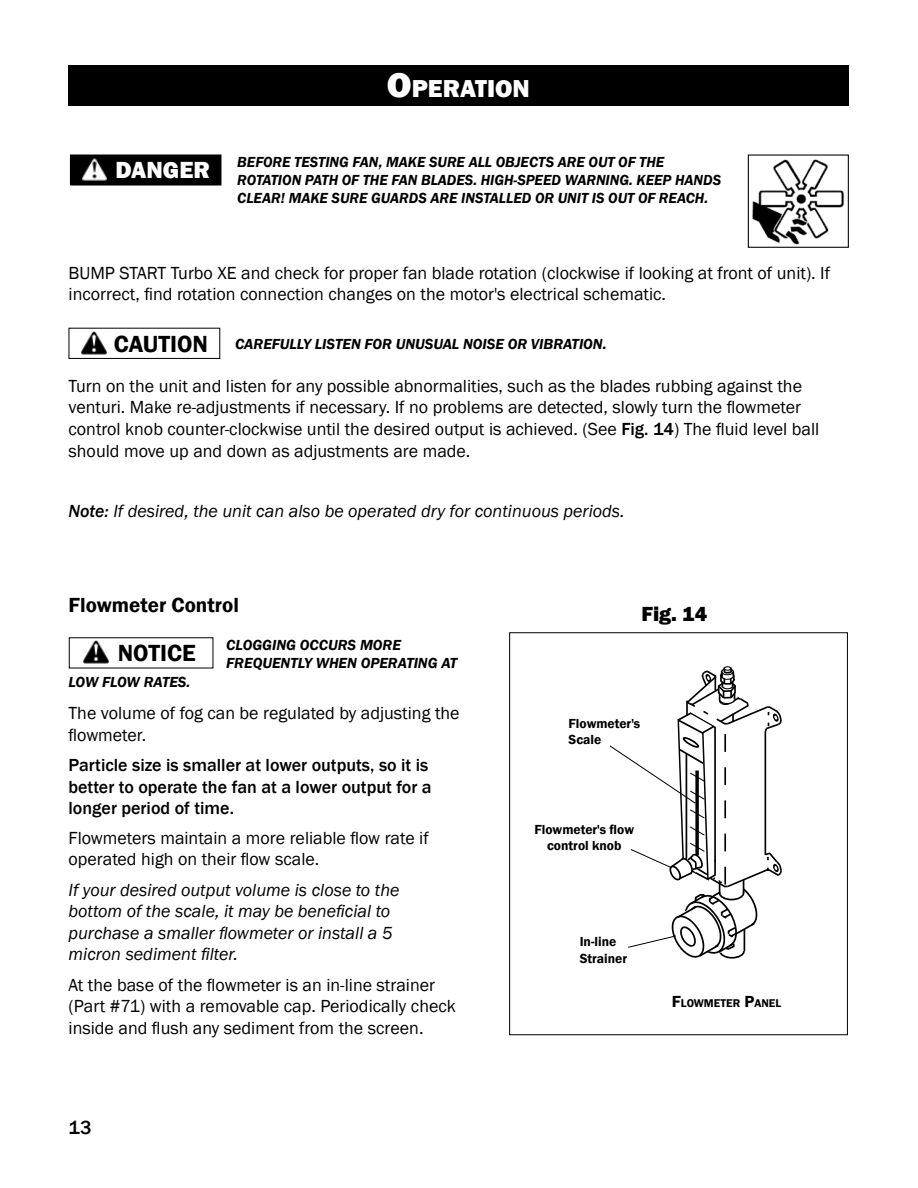
<style>
.page{position:relative;width:918px;height:1188px;background:#fff}
.page>*{position:absolute;margin:0;border:0;box-sizing:border-box;transform-origin:0 0}
.t1{font:800 25.2px "Franklin Gothic";color:#fff}
.t2{font:600 24px "Franklin Gothic";color:#000}
.t3{font:800 24px "Franklin Gothic";color:#fff}
.t4{font:600 21px "Franklin Gothic";color:#000}
.t5{font:800 21px "Franklin Gothic";color:#000}
.t6{font:500 19.5px "Franklin Gothic";color:#000}
.t7{font:18px/21.6px "Franklin Gothic";color:#000}
.t8{font:italic 18px/21.6px "Franklin Gothic";color:#000}
.t9{font:500 18px/21.6px "Franklin Gothic";color:#000}
.t10{font:italic 600 15px/18px "Franklin Gothic";color:#000}
.t11{font:600 13.5px/16.2px "Franklin Gothic";color:#000}
.t12{font:600 11.55px "Franklin Gothic";color:#000}
.s1{font-size:36px}
.s2{font-style:normal;font-size:24px}
.s3{font-weight:500}
.s4{font-size:16.5px}
</style>
<div class="page">
<div style="left:724px;top:666px;width:8px;height:5px;border:1px solid #000;border-radius:50%"></div>
<svg style="left:609px;top:667px;width:173px;height:292px"></svg>
<div style="left:69px;top:65px;width:780px;height:41px;background:#000"></div>
<div style="left:748px;top:155px;width:101px;height:93px;border:1px solid #000"></div>
<img style="left:752px;top:159px;width:92px;height:86px">
<img style="left:81px;top:331px;width:25px;height:24px">
<div style="left:69px;top:328px;width:151px;height:31px;border:1px solid #000"></div>
<div style="left:509px;top:632px;width:339px;height:403px;border:1px solid #000"></div>
<img style="left:84px;top:640px;width:25px;height:24px">
<div style="left:71px;top:155px;width:150px;height:30px;background:#000"></div>
<div style="left:70px;top:154px;width:151px;height:32px;border:2px solid #000"></div>
<img style="left:83px;top:158px;width:23px;height:23px">
<h2 class="t3" style="left:115px;top:155px;width:96px">DANGER</h2>
<h1 class="t1" style="left:387px;top:72px;width:144px"><span class="s1">O</span>PERATION</h1>
<p class="t10" style="left:237px;top:153px;width:485px">BEFORE TESTING FAN, MAKE SURE ALL OBJECTS ARE OUT OF THE<br>ROTATION PATH OF THE FAN BLADES. HIGH-SPEED WARNING. KEEP HANDS<br>CLEAR! MAKE SURE GUARDS ARE INSTALLED OR UNIT IS OUT OF REACH.</p>
<p class="t7" style="left:69px;top:262px;width:763px">BUMP START Turbo XE and check for proper fan blade rotation (clockwise if looking at front of unit). If incorrect, find rotation connection changes on the motor's electrical schematic.</p>
<p class="t10" style="left:114px;top:335px;width:494px"><span class="s2">CAUTION</span> CAREFULLY LISTEN FOR UNUSUAL NOISE OR VIBRATION.</p>
<p class="t7" style="left:69px;top:375px;width:752px">Turn on the unit and listen for any possible abnormalities, such as the blades rubbing against the venturi. Make re-adjustments if necessary. If no problems are detected, slowly turn the flowmeter control knob counter-clockwise until the desired output is achieved. (See <span class="s3">Fig. 14</span>) The fluid level ball should move up and down as adjustments are made.</p>
<p class="t8" style="left:69px;top:501px;width:558px"><span class="s3">Note:</span> If desired, the unit can also be operated dry for continuous periods.</p>
<p class="t4" style="left:69px;top:592px;width:172px">Flowmeter Control</p>
<h2 class="t2" style="left:118px;top:638px;width:80px">NOTICE</h2>
<p class="t10" style="left:226px;top:635px;width:232px;line-height:18.8px">CLOGGING OCCURS MORE<br>FREQUENTLY WHEN OPERATING AT</p>
<p class="t10" style="left:69px;top:673px;width:123px">LOW FLOW RATES.</p>
<p class="t5" style="left:642px;top:601px;width:67px">Fig. 14</p>
<p class="t7" style="left:69px;top:703px;width:393px">The volume of fog can be regulated by adjusting the flowmeter.</p>
<p class="t9" style="left:69px;top:754px;width:365px">Particle size is smaller at lower outputs, so it is better to operate the fan at a lower output for a longer period of time.</p>
<p class="t7" style="left:69px;top:827px;width:362px">Flowmeters maintain a more reliable flow rate if operated high on their flow scale.</p>
<p class="t8" style="left:69px;top:879px;width:332px">If your desired output volume is close to the bottom of the scale, it may be beneficial to purchase a smaller flowmeter or install a 5 micron sediment filter.</p>
<p class="t7" style="left:69px;top:974px;width:389px">At the base of the flowmeter is an in-line strainer (Part #71) with a removable cap. Periodically check inside and flush any sediment from the screen.</p>
<p class="t6" style="left:69px;top:1115px;width:24px">13</p>
<p class="t11" style="left:569px;top:716px;width:73px">Flowmeter's<br>Scale</p>
<p class="t11" style="left:534px;top:821px;width:101px;text-align:center">Flowmeter's flow control knob</p>
<p class="t11" style="left:580px;top:934px;width:49px">In-line<br>Strainer</p>
<p class="t12" style="left:672px;top:996px;width:111px"><span class="s4">F</span>LOWMETER <span class="s4">P</span>ANEL</p>
</div>
